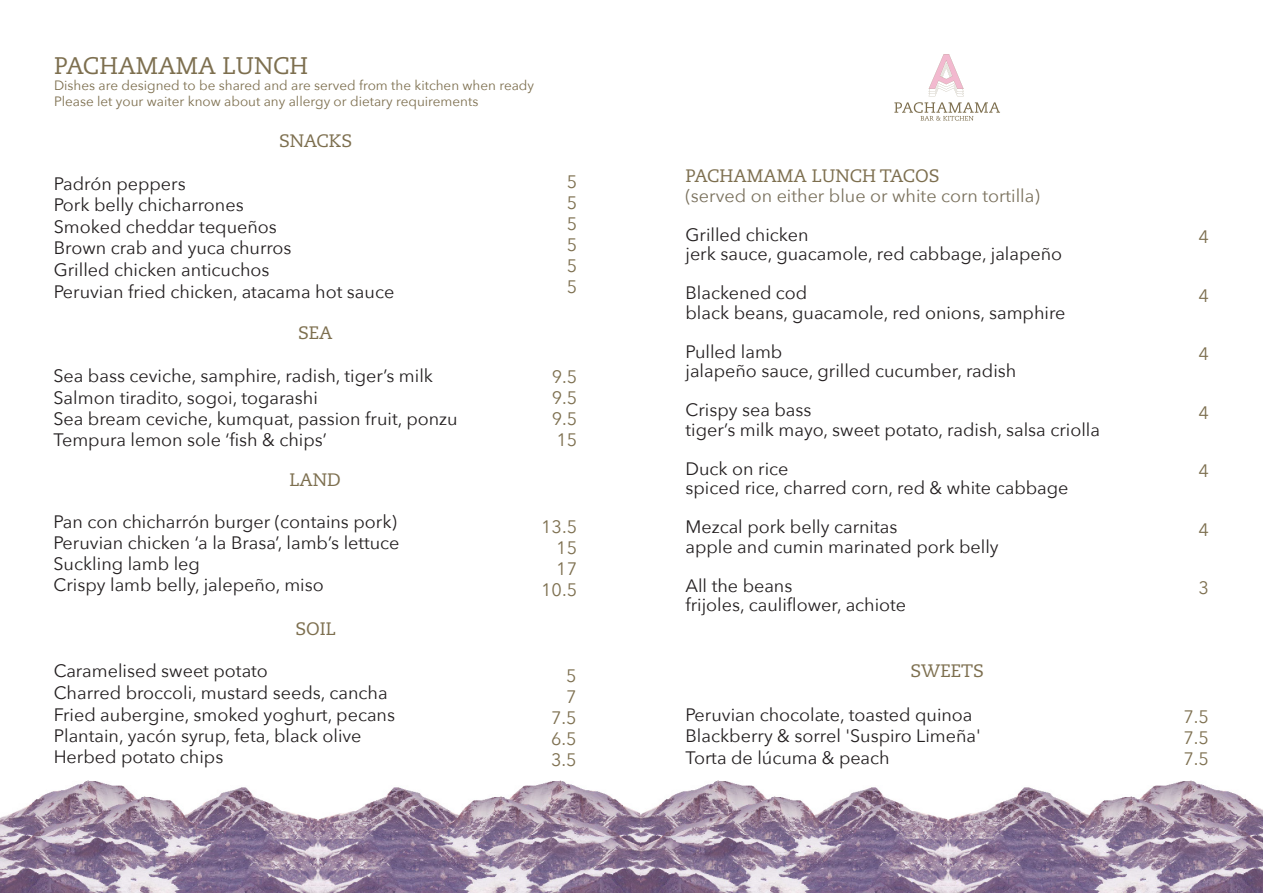
<style>
.page{position:relative;width:1263px;height:893px;background:#fff}
.page>*{position:absolute;margin:0;border:0;box-sizing:border-box;transform-origin:0 0}
.t1{font:24px "Caecilia LT Std";color:#7d6f4f}
.t2{font:18px "Avenir Next";color:#231f20}
.t3{font:18px "Avenir Next";color:#7d6f4f}
.t4{font:18px "Caecilia LT Std";color:#7d6f4f}
.t5{font:18px "Avenir Next";color:#7a715d}
.t6{font:13.5px "Avenir Next";color:#7d6f4f}
</style>
<div class="page">
<svg style="left:929px;top:54px;width:35px;height:42px"></svg>
<svg style="left:894px;top:102px;width:106px;height:19px"></svg>
<img style="left:1px;top:780px;width:639px;height:113px">
<img style="left:640px;top:780px;width:622px;height:113px">
<p class="t1" style="left:54px;top:51px;width:256px">PACHAMAMA LUNCH</p>
<p class="t6" style="left:54px;top:74px;width:482px">Dishes are designed to be shared and are served from the kitchen when ready</p>
<p class="t6" style="left:54px;top:90px;width:426px">Please let your waiter know about any allergy or dietary requirements</p>
<p class="t4" style="left:279px;top:130px;width:75px">SNACKS</p>
<p class="t2" style="left:54px;top:168px;width:133px">Padrón peppers</p>
<p class="t2" style="left:54px;top:190px;width:191px">Pork belly chicharrones</p>
<p class="t2" style="left:54px;top:211px;width:225px">Smoked cheddar tequeños</p>
<p class="t2" style="left:54px;top:233px;width:239px">Brown crab and yuca churros</p>
<p class="t2" style="left:54px;top:255px;width:217px">Grilled chicken anticuchos</p>
<p class="t2" style="left:54px;top:276px;width:342px">Peruvian fried chicken, atacama hot sauce</p>
<p class="t3" style="left:567px;top:167px;width:12px">5</p>
<p class="t3" style="left:567px;top:188px;width:12px">5</p>
<p class="t3" style="left:567px;top:209px;width:12px">5</p>
<p class="t3" style="left:567px;top:230px;width:12px">5</p>
<p class="t3" style="left:567px;top:251px;width:12px">5</p>
<p class="t3" style="left:567px;top:272px;width:12px">5</p>
<p class="t4" style="left:298px;top:323px;width:36px">SEA</p>
<p class="t2" style="left:54px;top:361px;width:381px">Sea bass ceviche, samphire, radish, tiger’s milk</p>
<p class="t2" style="left:54px;top:382px;width:266px">Salmon tiradito, sogoi, togarashi</p>
<p class="t2" style="left:54px;top:404px;width:406px">Sea bream ceviche, kumquat, passion fruit, ponzu</p>
<p class="t2" style="left:54px;top:425px;width:275px">Tempura lemon sole ‘fish &amp; chips’</p>
<p class="t4" style="left:290px;top:469px;width:53px">LAND</p>
<p class="t2" style="left:54px;top:506px;width:345px">Pan con chicharrón burger (contains pork)</p>
<p class="t2" style="left:54px;top:528px;width:347px">Peruvian chicken ‘a la Brasa’, lamb’s lettuce</p>
<p class="t2" style="left:54px;top:549px;width:148px">Suckling lamb leg</p>
<p class="t2" style="left:54px;top:570px;width:272px">Crispy lamb belly, jalepeño, miso</p>
<p class="t3" style="left:552px;top:362px;width:27px">9.5</p>
<p class="t3" style="left:552px;top:383px;width:27px">9.5</p>
<p class="t3" style="left:552px;top:404px;width:27px">9.5</p>
<p class="t3" style="left:556px;top:425px;width:22px">15</p>
<p class="t3" style="left:541px;top:511px;width:37px">13.5</p>
<p class="t3" style="left:556px;top:532px;width:22px">15</p>
<p class="t3" style="left:556px;top:553px;width:22px">17</p>
<p class="t3" style="left:541px;top:574px;width:37px">10.5</p>
<p class="t4" style="left:295px;top:619px;width:42px">SOIL</p>
<p class="t2" style="left:54px;top:656px;width:216px">Caramelised sweet potato</p>
<p class="t2" style="left:54px;top:678px;width:335px">Charred broccoli, mustard seeds, cancha</p>
<p class="t2" style="left:54px;top:699px;width:343px">Fried aubergine, smoked yoghurt, pecans</p>
<p class="t2" style="left:54px;top:721px;width:309px">Plantain, yacón syrup, feta, black olive</p>
<p class="t2" style="left:54px;top:742px;width:171px">Herbed potato chips</p>
<p class="t3" style="left:566px;top:660px;width:12px">5</p>
<p class="t3" style="left:566px;top:681px;width:12px">7</p>
<p class="t3" style="left:551px;top:702px;width:27px">7.5</p>
<p class="t3" style="left:551px;top:723px;width:27px">6.5</p>
<p class="t3" style="left:551px;top:744px;width:27px">3.5</p>
<p class="t4" style="left:685px;top:166px;width:256px">PACHAMAMA LUNCH TACOS</p>
<p class="t5" style="left:685px;top:180px;width:356px">(served on either blue or white corn tortilla)</p>
<p class="t2" style="left:685px;top:219px;width:124px">Grilled chicken</p>
<p class="t2" style="left:685px;top:239px;width:378px">jerk sauce, guacamole, red cabbage, jalapeño</p>
<p class="t2" style="left:685px;top:278px;width:123px">Blackened cod</p>
<p class="t2" style="left:685px;top:297px;width:381px">black beans, guacamole, red onions, samphire</p>
<p class="t2" style="left:685px;top:336px;width:98px">Pulled lamb</p>
<p class="t2" style="left:685px;top:356px;width:332px">jalapeño sauce, grilled cucumber, radish</p>
<p class="t2" style="left:685px;top:395px;width:127px">Crispy sea bass</p>
<p class="t2" style="left:685px;top:414px;width:416px">tiger’s milk mayo, sweet potato, radish, salsa criolla</p>
<p class="t2" style="left:685px;top:453px;width:104px">Duck on rice</p>
<p class="t2" style="left:685px;top:473px;width:385px">spiced rice, charred corn, red &amp; white cabbage</p>
<p class="t2" style="left:685px;top:512px;width:213px">Mezcal pork belly carnitas</p>
<p class="t2" style="left:685px;top:531px;width:315px">apple and cumin marinated pork belly</p>
<p class="t2" style="left:685px;top:570px;width:108px">All the beans</p>
<p class="t2" style="left:685px;top:590px;width:222px">frijoles, cauliflower, achiote</p>
<p class="t4" style="left:910px;top:661px;width:75px">SWEETS</p>
<p class="t2" style="left:685px;top:699px;width:289px">Peruvian chocolate, toasted quinoa</p>
<p class="t2" style="left:685px;top:721px;width:297px">Blackberry &amp; sorrel 'Suspiro Limeña'</p>
<p class="t2" style="left:685px;top:742px;width:206px">Torta de lúcuma &amp; peach</p>
<p class="t3" style="left:1198px;top:222px;width:12px">4</p>
<p class="t3" style="left:1198px;top:280px;width:12px">4</p>
<p class="t3" style="left:1198px;top:339px;width:12px">4</p>
<p class="t3" style="left:1198px;top:397px;width:12px">4</p>
<p class="t3" style="left:1198px;top:456px;width:12px">4</p>
<p class="t3" style="left:1198px;top:514px;width:12px">4</p>
<p class="t3" style="left:1198px;top:573px;width:12px">3</p>
<p class="t3" style="left:1183px;top:701px;width:27px">7.5</p>
<p class="t3" style="left:1183px;top:722px;width:27px">7.5</p>
<p class="t3" style="left:1183px;top:743px;width:27px">7.5</p>
</div>
